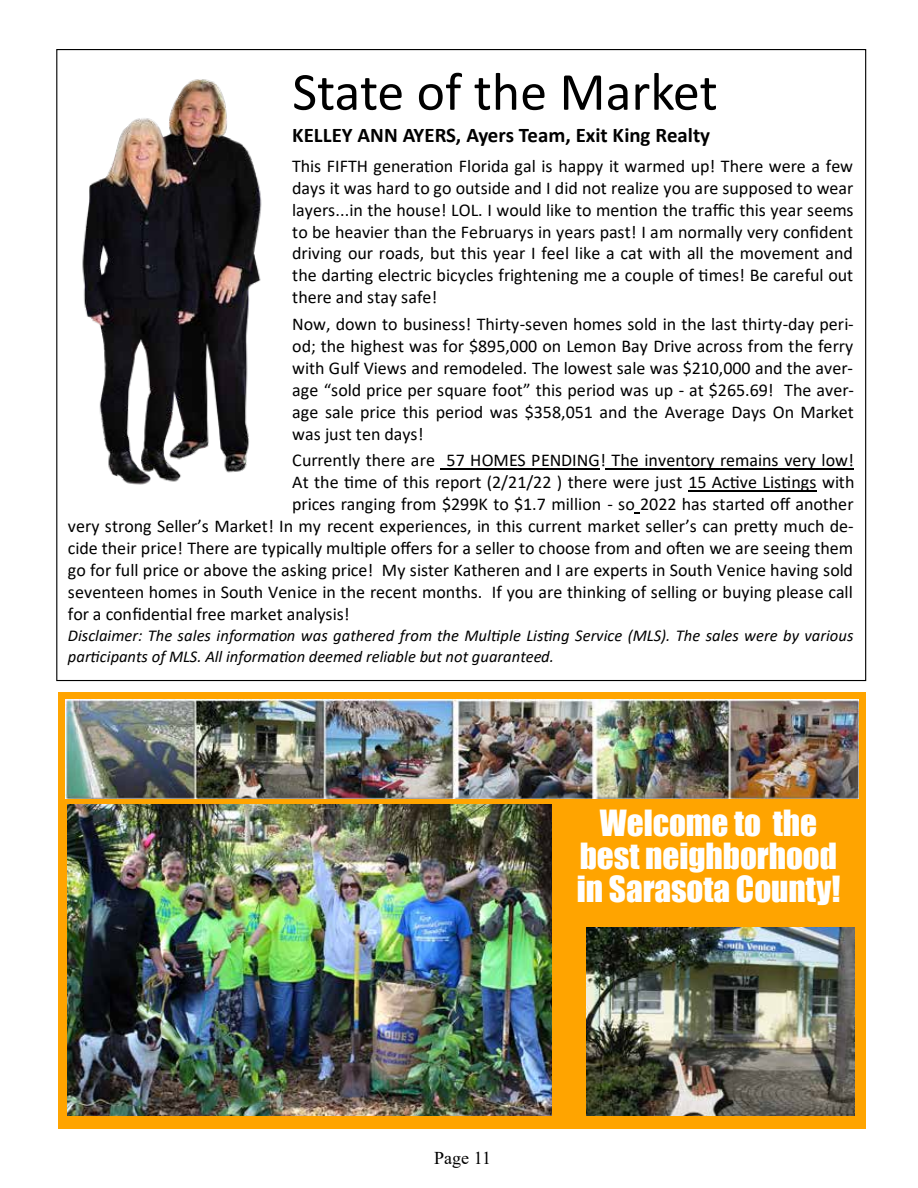
<style>
.page{position:relative;width:918px;height:1188px;background:#fff}
.page>*{position:absolute;margin:0;border:0;box-sizing:border-box;transform-origin:0 0}
.t1{font:54px "Calibri";color:#000}
.t2{font:33.15px/33.2px "Impact";color:#fff;text-align:center}
.t3{font:700 20.85px "Calibri";letter-spacing:-.005em;color:#000}
.t4{font:18px/21.9px "Calibri";color:#000;text-align:justify}
.t5{font:18px "Times New Roman";color:#000}
.t6{font:italic 16.5px/21.3px "Calibri";letter-spacing:.005em;color:#000}
</style>
<div class="page">
<hr style="left:441px;top:468px;width:159px;height:1px;background:#000">
<hr style="left:606px;top:468px;width:248px;height:1px;background:#000">
<hr style="left:688px;top:490px;width:128px;height:1px;background:#000">
<img style="left:82px;top:79px;width:180px;height:406px">
<div style="left:59px;top:693px;width:807px;height:436px;background:#ffa400"></div>
<img style="left:586px;top:928px;width:269px;height:187px">
<img style="left:67px;top:804px;width:484px;height:312px">
<img style="left:65px;top:700px;width:794px;height:99px">
<h1 class="t1" style="left:292px;top:54px;width:427px">State of the Market</h1>
<p class="t3" style="left:292px;top:120px;width:419px">KELLEY ANN AYERS, Ayers Team, Exit King Realty</p>
<p class="t4" style="left:292px;top:154px;width:563px">This FIFTH generation Florida gal is happy it warmed up! There were a few days it was hard to go outside and I did not realize you are supposed to wear layers...in the house! LOL. I would like to mention the traffic this year seems to be heavier than the Februarys in years past! I am normally very confident driving our roads, but this year I feel like a cat with all the movement and the darting electric bicycles frightening me a couple of times! Be careful out there and stay safe!</p>
<p class="t4" style="left:292px;top:313px;width:563px">Now, down to business! Thirty-seven homes sold in the last thirty-day peri&shy;od; the highest was for $895,000 on Lemon Bay Drive across from the ferry with Gulf Views and remodeled. The lowest sale was $210,000 and the aver&shy;age “sold price per square foot” this period was up - at $265.69! The aver&shy;age sale price this period was $358,051 and the Average Days On Market was just ten days!</p>
<p class="t4" style="left:292px;top:449px;width:563px">Currently there are 57 HOMES PENDING! The inventory remains very low!</p>
<p class="t4" style="left:292px;top:471px;width:564px">At the time of this report (2/21/22 ) there were just 15 Active Listings with</p>
<p class="t4" style="left:292px;top:493px;width:563px">prices ranging from $299K to $1.7 million - so 2022 has started off another</p>
<p class="t4" style="left:68px;top:515px;width:787px">very strong Seller’s Market! In my recent experiences, in this current market seller’s can pretty much de-</p>
<p class="t4" style="left:68px;top:537px;width:787px">cide their price! There are typically multiple offers for a seller to choose from and often we are seeing them</p>
<p class="t4" style="left:68px;top:559px;width:787px">go for full price or above the asking price! My sister Katheren and I are experts in South Venice having sold</p>
<p class="t4" style="left:68px;top:581px;width:787px">seventeen homes in South Venice in the recent months. If you are thinking of selling or buying please call</p>
<p class="t4" style="left:68px;top:603px;width:283px">for a confidential free market analysis!</p>
<p class="t6" style="left:68px;top:624px;width:787px">Disclaimer: The sales information was gathered from the Multiple Listing Service (MLS). The sales were by various participants of MLS. All information deemed reliable but not guaranteed.</p>
<h2 class="t2" style="left:577px;top:805px;width:265px">Welcome to the best neighborhood in Sarasota County!</h2>
<p class="t5" style="left:434px;top:1146px;width:58px">Page 11</p>
</div>
